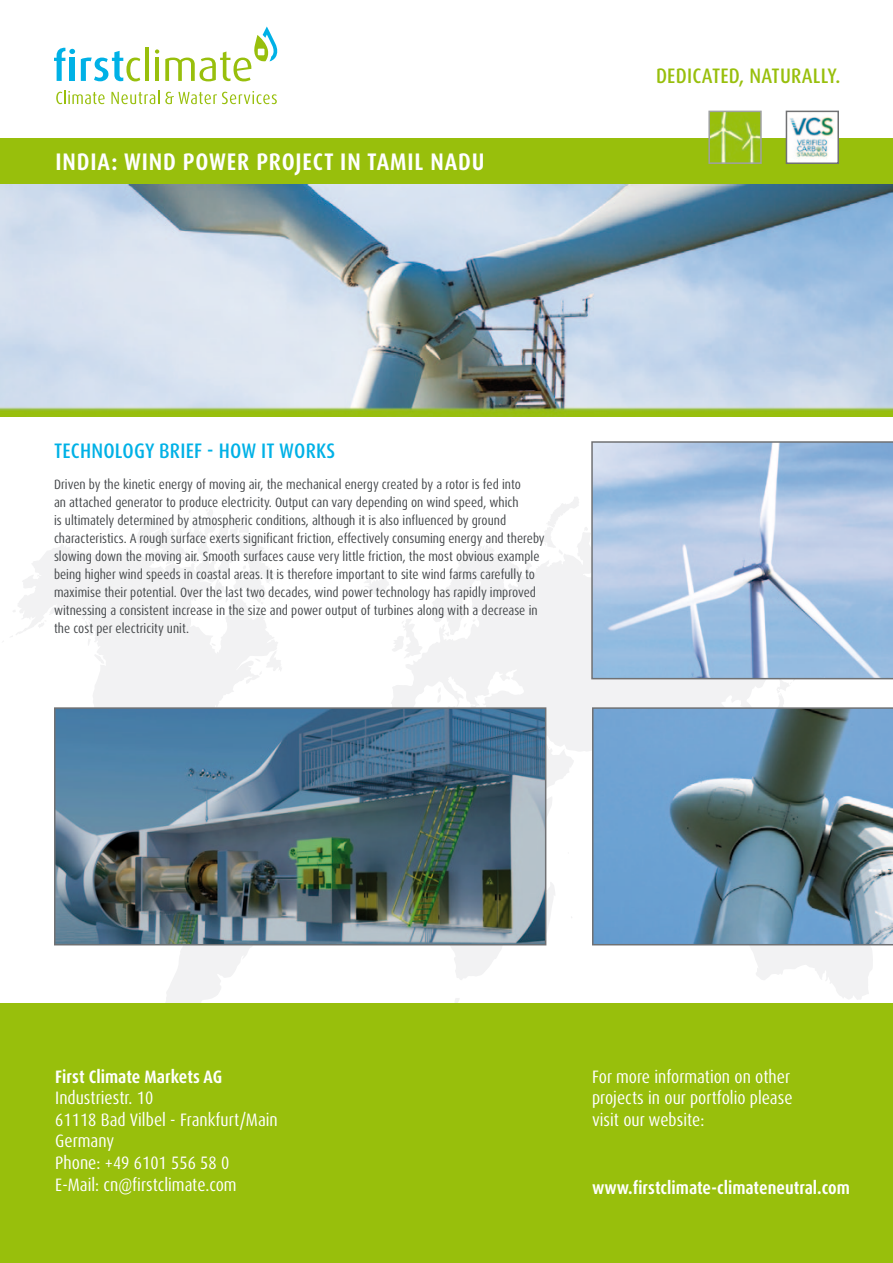
<style>
.page{position:relative;width:893px;height:1263px;background:#fff}
.page>*{position:absolute;margin:0;border:0;box-sizing:border-box;transform-origin:0 0}
.t1{font:700 condensed 24px "Dax Pro";letter-spacing:.035em;color:#fff}
.t2{font:500 condensed 21px "Dax Pro";letter-spacing:.01em;color:#00b1e6}
.t3{font:500 condensed 21px "Dax Pro";letter-spacing:.01em;color:#98bf0c}
.t4{font:condensed 18px/21.6px "Dax Pro";color:#fff}
.t5{font:700 condensed 18px "Dax Pro";color:#fff}
.t6{font:condensed 13.5px/18px "Dax Pro";color:#45484b}
</style>
<div class="page">
<hr style="left:145px;top:48px;width:4px;height:33px;background:#98bf0c">
<svg style="left:81px;top:51px;width:59px;height:30px"></svg>
<hr style="left:155px;top:58px;width:4px;height:23px;background:#98bf0c">
<svg style="left:54px;top:47px;width:21px;height:34px"></svg>
<svg style="left:155px;top:49px;width:4px;height:5px"></svg>
<svg style="left:165px;top:26px;width:112px;height:55px"></svg>
<svg style="left:56px;top:90px;width:49px;height:14px"></svg>
<svg style="left:111px;top:90px;width:48px;height:14px"></svg>
<svg style="left:165px;top:91px;width:112px;height:13px"></svg>
<svg style="left:363px;top:546px;width:506px;height:434px"></svg>
<svg style="left:16px;top:544px;width:289px;height:459px"></svg>
<svg style="left:254px;top:650px;width:28px;height:25px"></svg>
<svg style="left:135px;top:509px;width:141px;height:95px"></svg>
<svg style="left:535px;top:497px;width:56px;height:64px"></svg>
<svg style="left:473px;top:546px;width:4px;height:3px"></svg>
<svg style="left:461px;top:556px;width:3px;height:4px"></svg>
<svg style="left:94px;top:654px;width:11px;height:10px"></svg>
<svg style="left:85px;top:621px;width:9px;height:25px"></svg>
<svg style="left:38px;top:620px;width:9px;height:8px"></svg>
<svg style="left:211px;top:643px;width:5px;height:3px"></svg>
<svg style="left:445px;top:632px;width:5px;height:4px"></svg>
<svg style="left:463px;top:617px;width:13px;height:10px"></svg>
<svg style="left:677px;top:945px;width:199px;height:55px"></svg>
<svg style="left:437px;top:687px;width:18px;height:20px"></svg>
<svg style="left:546px;top:880px;width:10px;height:57px"></svg>
<svg style="left:756px;top:679px;width:54px;height:28px"></svg>
<svg style="left:455px;top:998px;width:4px;height:5px"></svg>
<div style="left:0;top:1003px;width:893px;height:260px;background:#98bf0c"></div>
<div style="left:0;top:138px;width:893px;height:47px;background:#98bf0c"></div>
<svg style="left:591px;top:441px;width:302px;height:238px;background:#a9c3e1"></svg>
<img style="left:57px;top:710px;width:486px;height:232px">
<div style="left:54px;top:707px;width:492px;height:238px;border:2px solid #707173"></div>
<svg style="left:592px;top:707px;width:301px;height:238px;background:#688da8"></svg>
<img style="left:0;top:185px;width:893px;height:232px">
<img style="left:711px;top:114px;width:48px;height:47px">
<div style="left:708px;top:111px;width:54px;height:53px;border:2px solid #9fa1a2"></div>
<img style="left:789px;top:117px;width:47px;height:44px">
<div style="left:786px;top:111px;width:53px;height:53px;border:2px solid #707173"></div>
<h1 class="t1" style="left:55px;top:146px;width:430px">INDIA: WIND POWER PROJECT IN TAMIL NADU</h1>
<h2 class="t2" style="left:54px;top:437px;width:283px">TECHNOLOGY BRIEF - HOW IT WORKS</h2>
<p class="t6" style="left:54px;top:476px;width:492px">Driven by the kinetic energy of moving air, the mechanical energy created by a rotor is fed into<br>an attached generator to produce electricity. Output can vary depending on wind speed, which<br>is ultimately determined by atmospheric conditions, although it is also influenced by ground characteristics. A rough surface exerts significant friction, effectively consuming energy and thereby slowing down the moving air. Smooth surfaces cause very little friction, the most obvious example being higher wind speeds in coastal areas. It is therefore important to site wind farms carefully to maximise their potential. Over the last two decades, wind power technology has rapidly improved witnessing a consistent increase in the size and power output of turbines along with a decrease in the cost per electricity unit.</p>
<h2 class="t3" style="left:656px;top:62px;width:186px">DEDICATED, NATURALLY.</h2>
<h3 class="t5" style="left:55px;top:1065px;width:169px">First Climate Markets AG</h3>
<h3 class="t4" style="left:55px;top:1087px;width:224px">Industriestr. 10<br>61118 Bad Vilbel - Frankfurt/Main<br>Germany<br>Phone: +49 6101 556 58 0<br>E-Mail: cn@firstclimate.com</h3>
<h3 class="t4" style="left:592px;top:1066px;width:202px">For more information on other projects in our portfolio please visit our website:</h3>
<h3 class="t5" style="left:592px;top:1176px;width:259px">www.firstclimate-climateneutral.com</h3>
</div>
